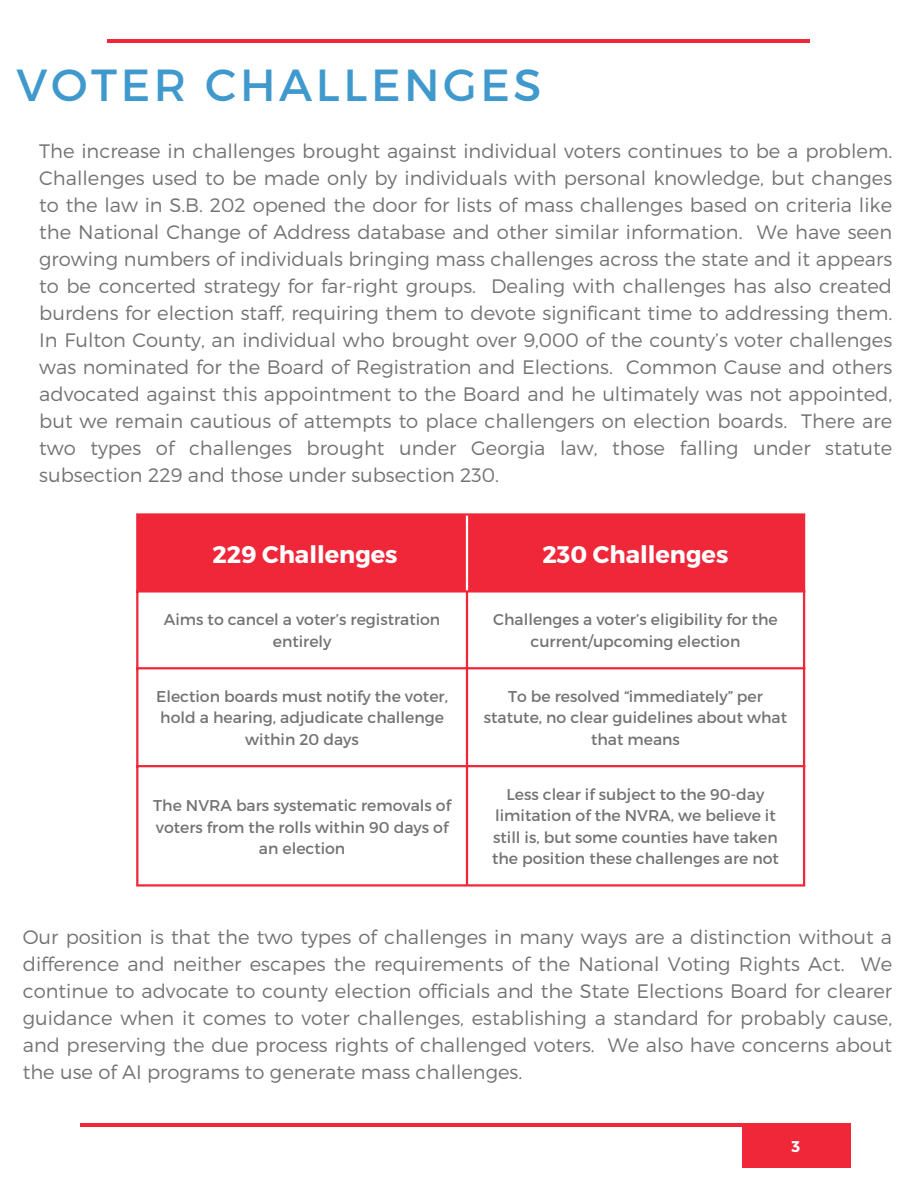
<style>
.page{position:relative;width:918px;height:1188px;background:#fff}
.page>*{position:absolute;margin:0;border:0;box-sizing:border-box;transform-origin:0 0}
.t1{font:44.85px "Montserrat";letter-spacing:.08em;color:#4099cd}
.t2{font:700 24px "Montserrat";color:#fff}
.t3{font:300 19.5px/27px "Montserrat";color:#737373;text-align:justify}
.t4{font:15.6px/21.3px "Montserrat";color:#737373;text-align:center}
.t5{font:700 15.6px "Montserrat";color:#fff}
</style>
<div class="page">
<div style="left:743px;top:1123px;width:108px;height:44px;background:#f02639"></div>
<hr style="left:81px;top:1123px;width:770px;height:4px;background:#f02639">
<hr style="left:107px;top:40px;width:703px;height:3px;background:#f02639">
<div style="left:138px;top:516px;width:665px;height:74px;background:#f02639"></div>
<hr style="left:136px;top:516px;width:2px;height:368px;background:#f02639">
<hr style="left:466px;top:593px;width:2px;height:291px;background:#f02639">
<hr style="left:803px;top:516px;width:2px;height:368px;background:#f02639">
<hr style="left:136px;top:513px;width:669px;height:3px;background:#f02639">
<hr style="left:136px;top:590px;width:669px;height:3px;background:#f02639">
<hr style="left:136px;top:667px;width:669px;height:2px;background:#f02639">
<hr style="left:136px;top:765px;width:669px;height:2px;background:#f02639">
<hr style="left:136px;top:884px;width:669px;height:3px;background:#f02639">
<hr style="left:466px;top:516px;width:2px;height:74px;background:#fff">
<p class="t1" style="left:17px;top:56px;width:526px">VOTER CHALLENGES</p>
<p class="t3" style="left:39px;top:136px;width:854px">The increase in challenges brought against individual voters continues to be a problem.<br>Challenges used to be made only by individuals with personal knowledge, but changes to the law in S.B. 202 opened the door for lists of mass challenges based on criteria like the National Change of Address database and other similar information. We have seen growing numbers of individuals bringing mass challenges across the state and it appears to be concerted strategy for far-right groups. Dealing with challenges has also created burdens for election staff, requiring them to devote significant time to addressing them.<br>In Fulton County, an individual who brought over 9,000 of the county’s voter challenges was nominated for the Board of Registration and Elections. Common Cause and others advocated against this appointment to the Board and he ultimately was not appointed, but we remain cautious of attempts to place challengers on election boards. There are two types of challenges brought under Georgia law, those falling under statute subsection 229 and those under subsection 230.</p>
<p class="t2" style="left:213px;top:539px;width:187px">229 Challenges</p>
<p class="t2" style="left:543px;top:539px;width:187px">230 Challenges</p>
<p class="t4" style="left:164px;top:608px;width:278px">Aims to cancel a voter’s registration entirely</p>
<p class="t4" style="left:493px;top:608px;width:286px">Challenges a voter’s eligibility for the current/upcoming election</p>
<p class="t4" style="left:156px;top:685px;width:293px">Election boards must notify the voter, hold a hearing, adjudicate challenge within 20 days</p>
<p class="t4" style="left:484px;top:685px;width:305px">To be resolved “immediately” per statute, no clear guidelines about what that means</p>
<p class="t4" style="left:153px;top:794px;width:299px">The NVRA bars systematic removals of voters from the rolls within 90 days of an election</p>
<p class="t4" style="left:492px;top:783px;width:288px">Less clear if subject to the 90-day limitation of the NVRA, we believe it still is, but some counties have taken the position these challenges are not</p>
<p class="t3" style="left:23px;top:923px;width:871px">Our position is that the two types of challenges in many ways are a distinction without a difference and neither escapes the requirements of the National Voting Rights Act. We continue to advocate to county election officials and the State Elections Board for clearer guidance when it comes to voter challenges, establishing a standard for probably cause, and preserving the due process rights of challenged voters. We also have concerns about the use of AI programs to generate mass challenges.</p>
<p class="t5" style="left:792px;top:1136px;width:10px">3</p>
</div>
